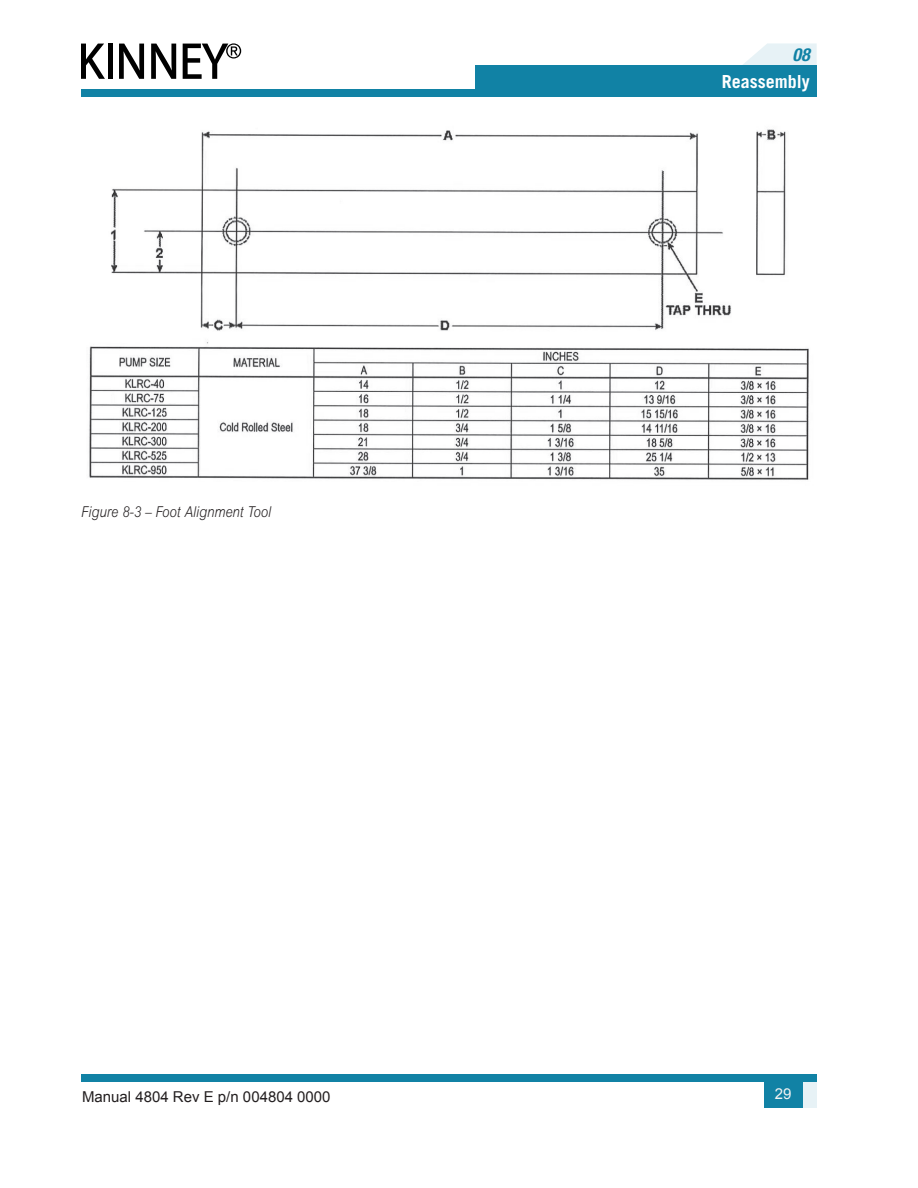
<style>
.page{position:relative;width:918px;height:1188px;background:#fff}
.page>*{position:absolute;margin:0;border:0;box-sizing:border-box;transform-origin:0 0}
.t1{font:700 18px "Trade Gothic LT";color:#fff}
.t2{font:italic 700 condensed 18px "Helvetica Neue LT Std";color:#1182a5}
.t3{font:15px "Arial";color:#231f20}
.t4{font:italic 300 15px "Arial MT Std";letter-spacing:.005em;color:#231f20;scale:.87 1}
.t5{font:15px "Arial";color:#f3f3f3}
</style>
<div class="page">
<div style="left:81px;top:90px;width:736px;height:7px;background:#1182a5"></div>
<svg style="left:81px;top:44px;width:24px;height:35px"></svg>
<div style="left:108px;top:44px;width:5px;height:35px;background:#000"></div>
<svg style="left:119px;top:44px;width:25px;height:35px"></svg>
<svg style="left:151px;top:44px;width:25px;height:35px"></svg>
<svg style="left:183px;top:43px;width:58px;height:36px"></svg>
<div style="left:81px;top:1075px;width:736px;height:7px;background:#1182a5"></div>
<div style="left:764px;top:1080px;width:38px;height:28px;background:#1182a5"></div>
<svg style="left:802px;top:1082px;width:15px;height:26px"></svg>
<svg style="left:743px;top:43px;width:74px;height:22px"></svg>
<div style="left:475px;top:65px;width:342px;height:27px;background:#1182a5"></div>
<img style="left:89px;top:129px;width:720px;height:351px">
<p class="t4" style="left:81px;top:503px;width:220px">Figure 8-3 – Foot Alignment Tool</p>
<p class="t3" style="left:82px;top:1087px;width:250px">Manual 4804 Rev E p/n 004804 0000</p>
<p class="t2" style="left:792px;top:43px;width:19px">08</p>
<p class="t1" style="left:722px;top:70px;width:89px">Reassembly</p>
<p class="t5" style="left:775px;top:1084px;width:18px">29</p>
</div>
